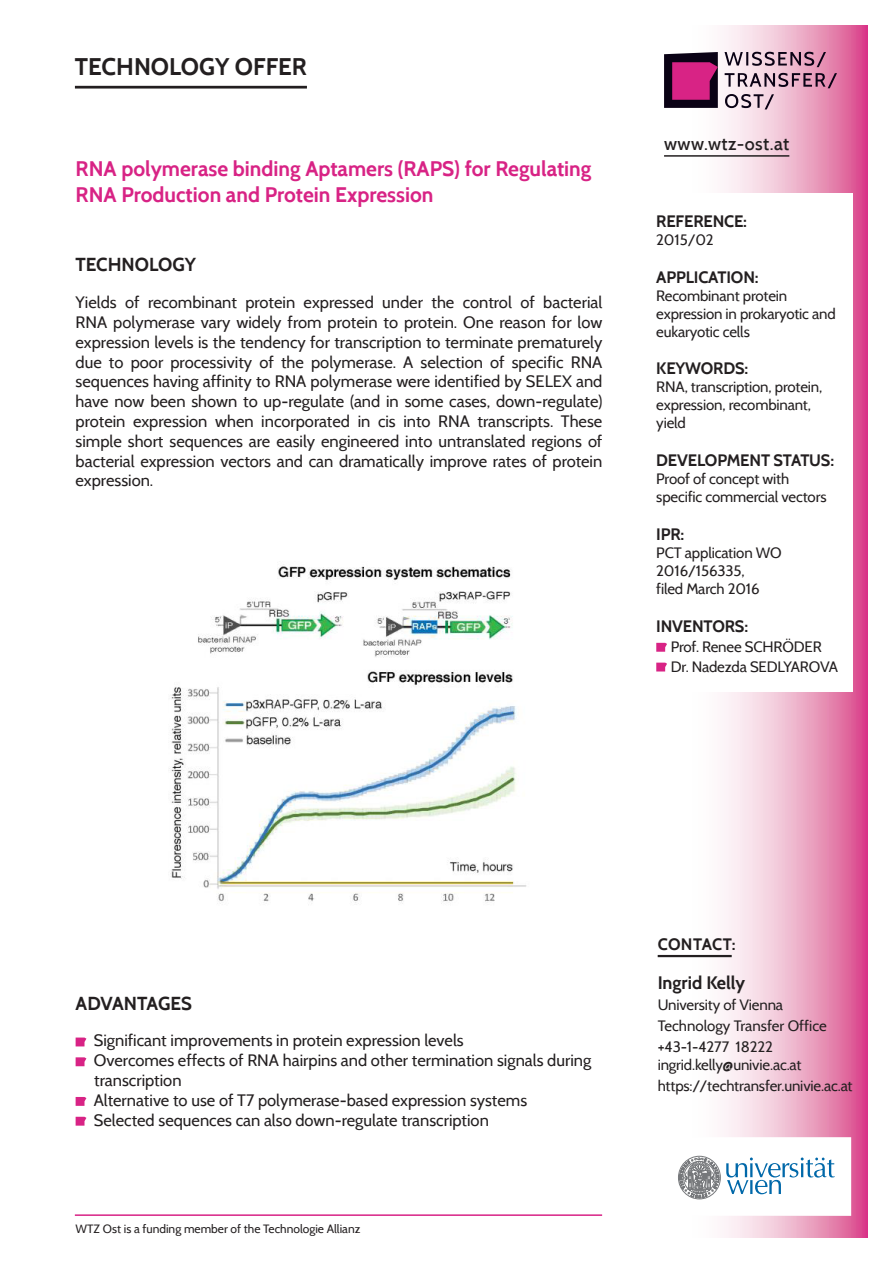
<style>
.page{position:relative;width:893px;height:1263px;background:#fff}
.page>*{position:absolute;margin:0;border:0;box-sizing:border-box;transform-origin:0 0}
.t1{font:700 24px "Cabin";color:#231f20}
.t2{font:700 21px/25.2px "Cabin";color:#d82385}
.t3{font:700 18.75px "Cabin";color:#231f20}
.t4{font:500 18px "Cabin";letter-spacing:.025em;color:#231f20}
.t5{font:700 18px "Cabin";color:#231f20}
.t6{font:16.5px/19.8px "Cabin";color:#231f20}
.t7{font:700 16.5px "Cabin";letter-spacing:-.01em;color:#231f20}
.t8{font:700 16.5px "Cabin";letter-spacing:.02em;color:#231f20}
.re_Fließtext{font:15px/18px "Cabin";letter-spacing:-.01em;color:#231f20}
.t9{font:12px "Cabin";color:#231f20}
</style>
<div class="page">
<svg style="left:657px;top:26px;width:210px;height:1211px"></svg>
<hr style="left:75px;top:1214px;width:527px;height:2px;background:#d82385">
<hr style="left:75px;top:86px;width:232px;height:3px;background:#231f20">
<svg style="left:725px;top:94px;width:49px;height:15px"></svg>
<svg style="left:725px;top:73px;width:112px;height:15px;background:#a78497"></svg>
<svg style="left:724px;top:52px;width:102px;height:15px;background:#a8899a"></svg>
<svg style="left:664px;top:52px;width:54px;height:56px;background:#751851"></svg>
<hr style="left:664px;top:155px;width:125px;height:2px;background:#231f20">
<svg style="left:76px;top:1037px;width:10px;height:9px"></svg>
<svg style="left:76px;top:1057px;width:10px;height:9px"></svg>
<svg style="left:76px;top:1097px;width:10px;height:9px"></svg>
<svg style="left:76px;top:1117px;width:10px;height:9px"></svg>
<div style="left:648px;top:193px;width:205px;height:499px;background:#fff"></div>
<svg style="left:656px;top:643px;width:11px;height:9px"></svg>
<svg style="left:656px;top:663px;width:11px;height:8px"></svg>
<hr style="left:658px;top:955px;width:74px;height:2px;background:#231f20">
<svg style="left:657px;top:1137px;width:194px;height:79px"></svg>
<img style="left:169px;top:564px;width:358px;height:340px">
<p class="t1" style="left:75px;top:52px;width:234px">TECHNOLOGY OFFER</p>
<p class="t2" style="left:76px;top:156px;width:517px">RNA polymerase binding Aptamers (RAPS) for Regulating<br>RNA Production and Protein Expression</p>
<p class="t3" style="left:75px;top:253px;width:122px">TECHNOLOGY</p>
<p class="t6" style="left:76px;top:292px;width:528px">Yields of recombinant protein expressed under the control of bacterial<br>RNA polymerase vary widely from protein to protein. One reason for low</p>
<p class="t6" style="left:76px;top:332px;width:528px">expression levels is the tendency for transcription to terminate prematurely</p>
<p class="t6" style="left:76px;top:352px;width:528px">due to poor processivity of the polymerase. A selection of specific RNA</p>
<p class="t6" style="left:76px;top:372px;width:528px;text-align:justify">sequences having affinity to RNA polymerase were identified by SELEX and have now been shown to up-regulate (and in some cases, down-regulate) protein expression when incorporated in cis into RNA transcripts. These</p>
<p class="t6" style="left:76px;top:431px;width:528px;text-align:justify">simple short sequences are easily engineered into untranslated regions of bacterial expression vectors and can dramatically improve rates of protein expression.</p>
<p class="t4" style="left:664px;top:133px;width:127px">www.wtz-ost.at</p>
<p class="t7" style="left:656px;top:211px;width:92px">REFERENCE:</p>
<p class="re_Fließtext" style="left:656px;top:230px;width:59px">2015/02</p>
<p class="t7" style="left:656px;top:267px;width:104px">APPLICATION:</p>
<p class="re_Fließtext" style="left:656px;top:286px;width:132px">Recombinant protein</p>
<p class="re_Fließtext" style="left:656px;top:304px;width:181px">expression in prokaryotic and eukaryotic cells</p>
<p class="t7" style="left:656px;top:359px;width:94px">KEYWORDS:</p>
<p class="re_Fließtext" style="left:656px;top:378px;width:168px">RNA, transcription, protein, expression, recombinant, yield</p>
<p class="t7" style="left:656px;top:450px;width:179px">DEVELOPMENT STATUS:</p>
<p class="re_Fließtext" style="left:656px;top:470px;width:135px">Proof of concept with</p>
<p class="re_Fließtext" style="left:656px;top:488px;width:172px">specific commercial vectors</p>
<p class="t7" style="left:656px;top:524px;width:30px">IPR:</p>
<p class="re_Fließtext" style="left:656px;top:544px;width:127px">PCT application WO<br>2016/156335,</p>
<p class="re_Fließtext" style="left:656px;top:580px;width:105px">filed March 2016</p>
<p class="t7" style="left:656px;top:616px;width:93px">INVENTORS:</p>
<p class="re_Fließtext" style="left:671px;top:637px;width:152px">Prof. Renee SCHRÖDER</p>
<p class="re_Fließtext" style="left:671px;top:657px;width:169px">Dr. Nadezda SEDLYAROVA</p>
<p class="t3" style="left:76px;top:992px;width:118px">ADVANTAGES</p>
<p class="t6" style="left:94px;top:1031px;width:371px">Significant improvements in protein expression levels</p>
<p class="t6" style="left:94px;top:1050px;width:499px">Overcomes effects of RNA hairpins and other termination signals during transcription</p>
<p class="t6" style="left:94px;top:1090px;width:435px">Alternative to use of T7 polymerase-based expression systems</p>
<p class="t6" style="left:94px;top:1110px;width:397px">Selected sequences can also down-regulate transcription</p>
<p class="t9" style="left:76px;top:1222px;width:286px">WTZ Ost is a funding member of the Technologie Allianz</p>
<p class="t8" style="left:658px;top:934px;width:79px">CONTACT:</p>
<p class="t5" style="left:658px;top:971px;width:89px">Ingrid Kelly</p>
<p class="re_Fließtext" style="left:658px;top:995px;width:127px">University of Vienna</p>
<p class="re_Fließtext" style="left:658px;top:1016px;width:171px">Technology Transfer Office</p>
<p class="re_Fließtext" style="left:658px;top:1037px;width:117px">+43-1-4277 18222</p>
<p class="re_Fließtext" style="left:658px;top:1055px;width:145px">ingrid.kelly@univie.ac.at</p>
<p class="re_Fließtext" style="left:658px;top:1076px;width:196px">https://techtransfer.univie.ac.at</p>
</div>
